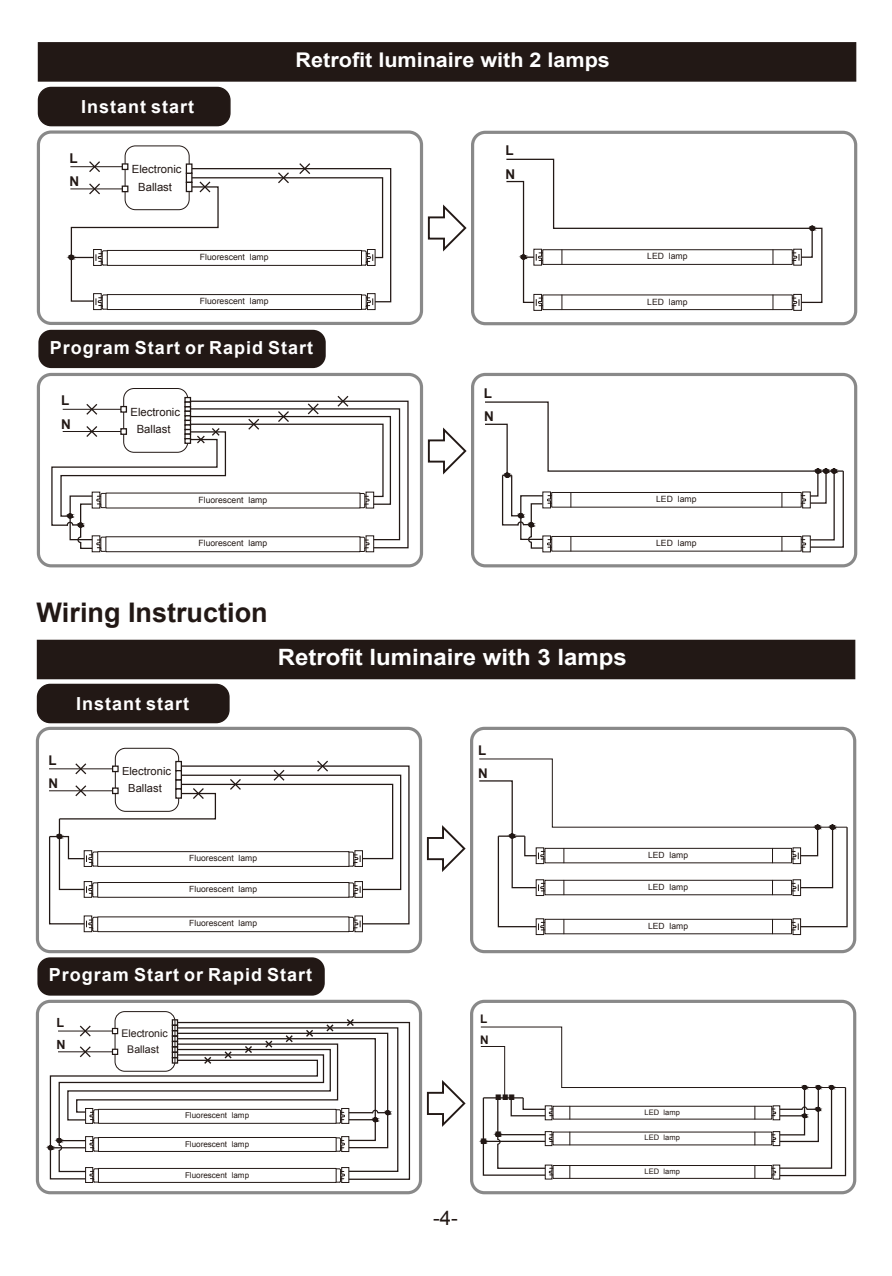
<style>
.page{position:relative;width:892px;height:1276px;background:#fff}
.page>*{position:absolute;margin:0;border:0;box-sizing:border-box;transform-origin:0 0}
.t1{font:500 39.15px/36.7px "Gotham";color:#221815}
.t2{font:700 27px "Arial";color:#221815}
.t3{font:700 22.5px "Arial";color:#fff;scale:1.06 1}
.t4{font:700 20.25px "Arial";color:#fff;scale:1.07 1}
.t5{font:20.25px "Arial";color:#221815}
.t6{font:700 18px "Arial";letter-spacing:.055em;color:#fff}
.t7{font:700 13.5px/23.4px "Arial";color:#221815}
.t8{font:700 13.28px/22.9px "Arial";color:#221815}
.t9{font:700 12.6px/21.8px "Arial";color:#221815}
.t10{font:700 11.92px/20.5px "Arial";color:#221815}
.t11{font:11.25px/17.6px "Arial";color:#221815;text-align:center}
.t12{font:10.58px/16.4px "Arial";color:#221815;text-align:center}
.t13{font:8.55px "Arial";color:#221815}
.t14{font:8.1px "Arial";color:#221815}
.t15{font:7.65px "Arial";color:#221815}
</style>
<div class="page">
<div style="left:37px;top:640px;width:817px;height:39px;background:#221815"></div>
<div style="left:37px;top:684px;width:192px;height:39px;background:#221815;border-radius:13px"></div>
<div style="left:37px;top:684px;width:192px;height:39px;border:1px solid #221815;border-radius:13px"></div>
<svg style="left:426px;top:825px;width:40px;height:47px"></svg>
<div style="left:115px;top:748px;width:64px;height:64px;border:1px solid #221815;border-radius:10px"></div>
<div style="left:36px;top:727px;width:386px;height:226px;border:3px solid #898989;border-radius:13px"></div>
<div style="left:470px;top:727px;width:385px;height:226px;border:3px solid #898989;border-radius:13px"></div>
<svg style="left:426px;top:1080px;width:40px;height:47px"></svg>
<div style="left:114px;top:1011px;width:61px;height:61px;border:1px solid #221815;border-radius:10px"></div>
<div style="left:36px;top:1000px;width:386px;height:194px;border:3px solid #898989;border-radius:13px"></div>
<svg style="left:479px;top:1026px;width:367px;height:154px"></svg>
<div style="left:470px;top:1000px;width:385px;height:194px;border:3px solid #898989;border-radius:13px"></div>
<svg style="left:479px;top:758px;width:368px;height:177px"></svg>
<hr style="left:498px;top:835px;width:26px;height:2px;background:#221815">
<div style="left:37px;top:957px;width:287px;height:38px;background:#221815;border-radius:13px"></div>
<svg style="left:48px;top:1017px;width:362px;height:166px"></svg>
<svg style="left:49px;top:759px;width:361px;height:173px"></svg>
<div style="left:38px;top:42px;width:817px;height:40px;background:#221815;border:1px solid #221815"></div>
<svg style="left:427px;top:204px;width:40px;height:48px"></svg>
<svg style="left:427px;top:427px;width:40px;height:48px"></svg>
<div style="left:38px;top:87px;width:192px;height:39px;background:#221815;border-radius:13px"></div>
<div style="left:38px;top:87px;width:192px;height:39px;border:1px solid #221815;border-radius:13px"></div>
<div style="left:38px;top:330px;width:287px;height:38px;background:#221815;border-radius:13px"></div>
<div style="left:37px;top:130px;width:386px;height:195px;border:3px solid #898989;border-radius:13px"></div>
<div style="left:125px;top:145px;width:64px;height:65px;border:1px solid #221815;border-radius:10px"></div>
<svg style="left:506px;top:158px;width:316px;height:146px"></svg>
<div style="left:542px;top:295px;width:250px;height:15px;border:1px solid #221815"></div>
<svg style="left:772px;top:295px;width:1px;height:15px"></svg>
<svg style="left:561px;top:295px;width:1px;height:15px"></svg>
<svg style="left:791px;top:294px;width:10px;height:17px"></svg>
<svg style="left:791px;top:225px;width:23px;height:41px"></svg>
<svg style="left:506px;top:180px;width:36px;height:131px"></svg>
<div style="left:470px;top:131px;width:386px;height:194px;border:3px solid #898989;border-radius:13px"></div>
<div style="left:123px;top:388px;width:65px;height:65px;border:1px solid #221815;border-radius:10px"></div>
<div style="left:37px;top:373px;width:386px;height:194px;border:3px solid #898989;border-radius:13px"></div>
<svg style="left:485px;top:401px;width:359px;height:151px"></svg>
<div style="left:470px;top:373px;width:386px;height:194px;border:3px solid #898989;border-radius:13px"></div>
<svg style="left:68px;top:160px;width:324px;height:150px"></svg>
<svg style="left:51px;top:394px;width:358px;height:158px"></svg>
<h3 class="t6" style="left:81px;top:95px;width:115px">Instant start</h3>
<h3 class="t7" style="left:69px;top:147px;width:11px">L<br>N</h3>
<h3 class="t11" style="left:132px;top:160px;width:51px">Electronic<br>Ballast</h3>
<p class="t13" style="left:200px;top:252px;width:70px">Fluorescent lamp</p>
<p class="t13" style="left:200px;top:296px;width:70px">Fluorescent lamp</p>
<h3 class="t4" style="left:295px;top:47px;width:295px">Retrofit luminaire with 2 lamps</h3>
<h3 class="t7" style="left:505px;top:139px;width:11px">L<br>N</h3>
<h3 class="t6" style="left:50px;top:335px;width:265px">Program Start or Rapid Start</h3>
<h3 class="t7" style="left:61px;top:389px;width:11px">L<br>N</h3>
<h3 class="t11" style="left:130px;top:403px;width:51px">Electronic<br>Ballast</h3>
<h3 class="t7" style="left:483px;top:382px;width:11px">L<br>N</h3>
<p class="t13" style="left:647px;top:251px;width:42px">LED lamp</p>
<p class="t13" style="left:647px;top:296px;width:42px">LED lamp</p>
<p class="t13" style="left:198px;top:494px;width:70px">Fluorescent lamp</p>
<p class="t13" style="left:198px;top:538px;width:70px">Fluorescent lamp</p>
<h2 class="t2" style="left:36px;top:595px;width:233px">Wiring Instruction</h2>
<h3 class="t6" style="left:76px;top:691px;width:115px">Instant start</h3>
<h3 class="t3" style="left:277px;top:642px;width:331px">Retrofit luminaire with 3 lamps</h3>
<h3 class="t8" style="left:48px;top:749px;width:11px">L<br>N</h3>
<h3 class="t11" style="left:122px;top:762px;width:50px">Electronic<br>Ballast</h3>
<h3 class="t8" style="left:478px;top:739px;width:11px">L<br>N</h3>
<p class="t13" style="left:655px;top:493px;width:42px">LED lamp</p>
<p class="t13" style="left:655px;top:537px;width:42px">LED lamp</p>
<p class="t13" style="left:189px;top:852px;width:69px">Fluorescent lamp</p>
<p class="t13" style="left:189px;top:883px;width:69px">Fluorescent lamp</p>
<p class="t13" style="left:189px;top:918px;width:69px">Fluorescent lamp</p>
<h3 class="t6" style="left:49px;top:963px;width:265px">Program Start or Rapid Start</h3>
<h3 class="t9" style="left:57px;top:1012px;width:11px">L<br>N</h3>
<p class="t12" style="left:121px;top:1025px;width:48px">Electronic<br>Ballast</p>
<p class="t14" style="left:185px;top:1110px;width:66px">Fluorescent lamp</p>
<p class="t14" style="left:185px;top:1138px;width:66px">Fluorescent lamp</p>
<p class="t14" style="left:185px;top:1169px;width:66px">Fluorescent lamp</p>
<h3 class="t10" style="left:480px;top:1009px;width:10px">L<br>N</h3>
<h1 class="t1" style="left:478px;top:1111px;width:12px">.</h1>
<h1 class="t1" style="left:492px;top:1067px;width:25px">... .</h1>
<h3 class="t5" style="left:433px;top:1204px;width:26px">-4-</h3>
<p class="t13" style="left:648px;top:849px;width:41px">LED lamp</p>
<p class="t13" style="left:648px;top:881px;width:41px">LED lamp</p>
<p class="t13" style="left:648px;top:920px;width:41px">LED lamp</p>
<p class="t15" style="left:644px;top:1107px;width:37px">LED lamp</p>
<p class="t15" style="left:644px;top:1133px;width:37px">LED lamp</p>
<p class="t15" style="left:644px;top:1166px;width:37px">LED lamp</p>
</div>
